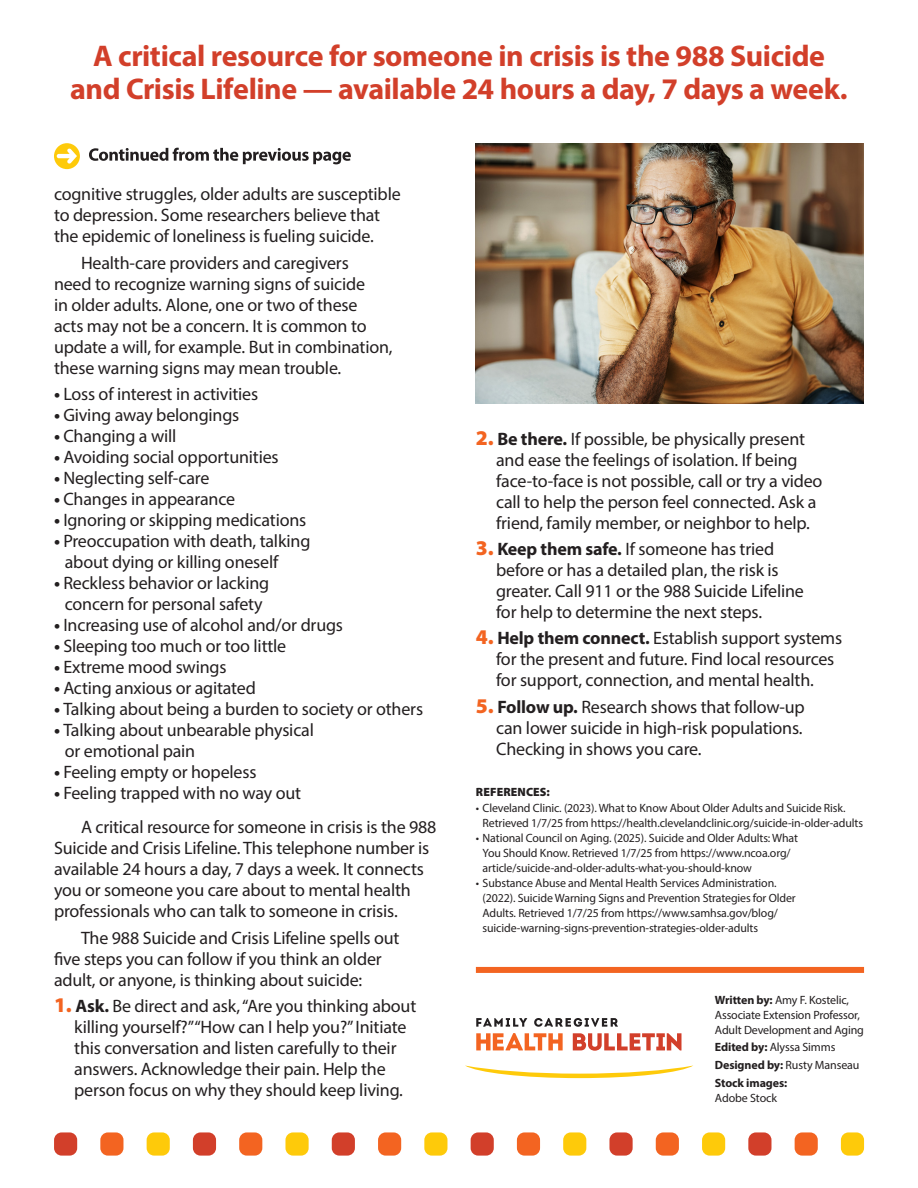
<style>
.page{position:relative;width:918px;height:1188px;background:#fff}
.page>*{position:absolute;margin:0;border:0;box-sizing:border-box;transform-origin:0 0}
.Pullout__Top{font:700 30px/33px "Myriad Pro";letter-spacing:-.015em;color:#d23f2a;text-align:center}
.Body{font:18px/21px "Myriad Pro";letter-spacing:-.01em;color:#231f20}
.t1{font:12px/15px "Myriad Pro";letter-spacing:-.01em;color:#231f20}
.t2{font:700 12px/15px "Myriad Pro";letter-spacing:-.01em;color:#231f20}
.REFERENCES{font:900 12px "Myriad Pro";letter-spacing:.01em;color:#231f20}
.s1{font-weight:700}
.s2{font-weight:900;font-size:21px;color:#f36421}
.s3{font-weight:400}
</style>
<div class="page">
<div style="left:54px;top:1132px;width:23px;height:24px;background:#d23f2a;border-radius:8px"></div>
<div style="left:193px;top:1132px;width:23px;height:24px;background:#d23f2a;border-radius:8px"></div>
<div style="left:332px;top:1132px;width:23px;height:24px;background:#d23f2a;border-radius:8px"></div>
<div style="left:471px;top:1132px;width:23px;height:24px;background:#d23f2a;border-radius:8px"></div>
<div style="left:609px;top:1132px;width:24px;height:24px;background:#d23f2a;border-radius:8px"></div>
<div style="left:748px;top:1132px;width:23px;height:24px;background:#d23f2a;border-radius:8px"></div>
<div style="left:100px;top:1132px;width:23px;height:24px;background:#f36421;border-radius:8px"></div>
<div style="left:239px;top:1132px;width:23px;height:24px;background:#f36421;border-radius:8px"></div>
<div style="left:378px;top:1132px;width:23px;height:24px;background:#f36421;border-radius:8px"></div>
<div style="left:517px;top:1132px;width:23px;height:24px;background:#f36421;border-radius:8px"></div>
<div style="left:656px;top:1132px;width:23px;height:24px;background:#f36421;border-radius:8px"></div>
<div style="left:795px;top:1132px;width:23px;height:24px;background:#f36421;border-radius:8px"></div>
<div style="left:147px;top:1132px;width:23px;height:24px;background:#feca0a;border-radius:8px"></div>
<div style="left:285px;top:1132px;width:24px;height:24px;background:#feca0a;border-radius:8px"></div>
<div style="left:424px;top:1132px;width:23px;height:24px;background:#feca0a;border-radius:8px"></div>
<div style="left:563px;top:1132px;width:23px;height:24px;background:#feca0a;border-radius:8px"></div>
<div style="left:702px;top:1132px;width:23px;height:24px;background:#feca0a;border-radius:8px"></div>
<div style="left:841px;top:1132px;width:23px;height:24px;background:#feca0a;border-radius:8px"></div>
<svg style="left:466px;top:1066px;width:227px;height:12px"></svg>
<svg style="left:476px;top:1018px;width:142px;height:9px"></svg>
<svg style="left:573px;top:1033px;width:109px;height:18px"></svg>
<svg style="left:476px;top:1033px;width:87px;height:17px"></svg>
<div style="left:476px;top:967px;width:388px;height:6px;background:#f36421"></div>
<svg style="left:54px;top:143px;width:26px;height:26px"></svg>
<svg style="left:89px;top:148px;width:262px;height:16px"></svg>
<img style="left:476px;top:143px;width:388px;height:261px">
<p class="Pullout__Top" style="left:70px;top:38px;width:779px">A critical resource for someone in crisis is the 988 Suicide and Crisis Lifeline — available 24 hours a day, 7 days a week.</p>
<p class="Body" style="left:54px;top:183px;width:348px">cognitive struggles, older adults are susceptible to depression. Some researchers believe that the epidemic of loneliness is fueling suicide.</p>
<p class="Body" style="left:54px;top:252px;width:340px;text-indent:27px">Health-care providers and caregivers<br>need to recognize warning signs of suicide<br>in older adults. Alone, one or two of these<br>acts may not be a concern. It is common to update a will, for example. But in combination, these warning signs may mean trouble.</p>
<p class="Body" style="left:54px;top:383px;width:206px"><span class="s1">•</span> Loss of interest in activities</p>
<p class="Body" style="left:54px;top:404px;width:187px"><span class="s1">•</span> Giving away belongings</p>
<p class="Body" style="left:54px;top:425px;width:124px"><span class="s1">•</span> Changing a will</p>
<p class="Body" style="left:54px;top:446px;width:226px"><span class="s1">•</span> Avoiding social opportunities</p>
<p class="Body" style="left:54px;top:467px;width:157px"><span class="s1">•</span> Neglecting self-care</p>
<p class="Body" style="left:54px;top:488px;width:183px"><span class="s1">•</span> Changes in appearance</p>
<p class="Body" style="left:54px;top:509px;width:254px"><span class="s1">•</span> Ignoring or skipping medications</p>
<p class="Body" style="left:65px;top:530px;width:247px;text-indent:-11px"><span class="s1">•</span> Preoccupation with death, talking about dying or killing oneself</p>
<p class="Body" style="left:54px;top:572px;width:217px;text-align:center"><span class="s1">•</span> Reckless behavior or lacking concern for personal safety</p>
<p class="Body" style="left:54px;top:614px;width:291px"><span class="s1">•</span> Increasing use of alcohol and/or drugs</p>
<p class="Body" style="left:54px;top:635px;width:234px"><span class="s1">•</span> Sleeping too much or too little</p>
<p class="Body" style="left:54px;top:656px;width:174px"><span class="s1">•</span> Extreme mood swings</p>
<p class="Body" style="left:54px;top:677px;width:203px"><span class="s1">•</span> Acting anxious or agitated</p>
<p class="Body" style="left:54px;top:698px;width:371px"><span class="s1">•</span> Talking about being a burden to society or others</p>
<p class="Body" style="left:65px;top:719px;width:251px;text-indent:-11px"><span class="s1">•</span> Talking about unbearable physical or emotional pain</p>
<p class="Body" style="left:54px;top:761px;width:204px"><span class="s1">•</span> Feeling empty or hopeless</p>
<p class="Body" style="left:54px;top:782px;width:249px"><span class="s1">•</span> Feeling trapped with no way out</p>
<p class="Body" style="left:54px;top:817px;width:384px;text-indent:27px">A critical resource for someone in crisis is the 988<br>Suicide and Crisis Lifeline. This telephone number is available 24 hours a day, 7 days a week. It connects you or someone you care about to mental health professionals who can talk to someone in crisis.</p>
<p class="Body" style="left:54px;top:927px;width:347px;text-indent:27px">The 988 Suicide and Crisis Lifeline spells out five steps you can follow if you think an older adult, or anyone, is thinking about suicide:</p>
<p class="Body" style="left:54px;top:995px;width:364px;text-align:center"><span class="s2">1.</span> <span class="s1">Ask.</span> Be direct and ask, “Are you thinking about killing yourself?” “How can I help you?” Initiate this conversation and listen carefully to their answers. Acknowledge their pain. Help the person focus on why they should keep living.</p>
<p class="Body" style="left:496px;top:428px;width:328px;text-indent:-20px"><span class="s2">2.</span> <span class="s1">Be there.</span> If possible, be physically present and ease the feelings of isolation. If being face-to-face is not possible, call or try a video call to help the person feel connected. Ask a friend, family member, or neighbor to help.</p>
<p class="Body" style="left:496px;top:538px;width:309px;text-indent:-20px"><span class="s2">3.</span> <span class="s1">Keep them safe.</span> If someone has tried before or has a detailed plan, the risk is greater. Call 911 or the 988 Suicide Lifeline for help to determine the next steps.</p>
<p class="Body" style="left:496px;top:628px;width:348px;text-indent:-20px"><span class="s2">4.</span> <span class="s1">Help them connect.</span> Establish support systems for the present and future. Find local resources for support, connection, and mental health.</p>
<p class="Body" style="left:496px;top:696px;width:310px;text-indent:-20px"><span class="s2">5.</span> <span class="s1">Follow up.</span> Research shows that follow-up can lower suicide in high-risk populations.<br>Checking in shows you care.</p>
<p class="REFERENCES" style="left:476px;top:783px;width:75px">REFERENCES:</p>
<p class="t1" style="left:483px;top:800px;width:382px;text-indent:-7px">• Cleveland Clinic. (2023). What to Know About Older Adults and Suicide Risk.<br>Retrieved 1/7/25 from https://health.clevelandclinic.org/suicide-in-older-adults</p>
<p class="t1" style="left:483px;top:830px;width:317px;text-indent:-7px">• National Council on Aging. (2025). Suicide and Older Adults: What<br>You Should Know. Retrieved 1/7/25 from https://www.ncoa.org/ article/suicide-and-older-adults-what-you-should-know</p>
<p class="t1" style="left:483px;top:875px;width:315px;text-indent:-7px">• Substance Abuse and Mental Health Services Administration. (2022). Suicide Warning Signs and Prevention Strategies for Older Adults. Retrieved 1/7/25 from https://www.samhsa.gov/blog/ suicide-warning-signs-prevention-strategies-older-adults</p>
<p class="t1" style="left:715px;top:992px;width:151px"><span class="s1">Written by:</span> Amy F. Kostelic,<br>Associate Extension Professor,<br>Adult Development and Aging</p>
<p class="t1" style="left:715px;top:1039px;width:122px"><span class="s1">Edited by:</span> Alyssa Simms</p>
<p class="t1" style="left:715px;top:1057px;width:146px"><span class="s1">Designed by:</span> Rusty Manseau</p>
<p class="t2" style="left:715px;top:1075px;width:74px">Stock images:<br><span class="s3">Adobe Stock</span></p>
</div>
